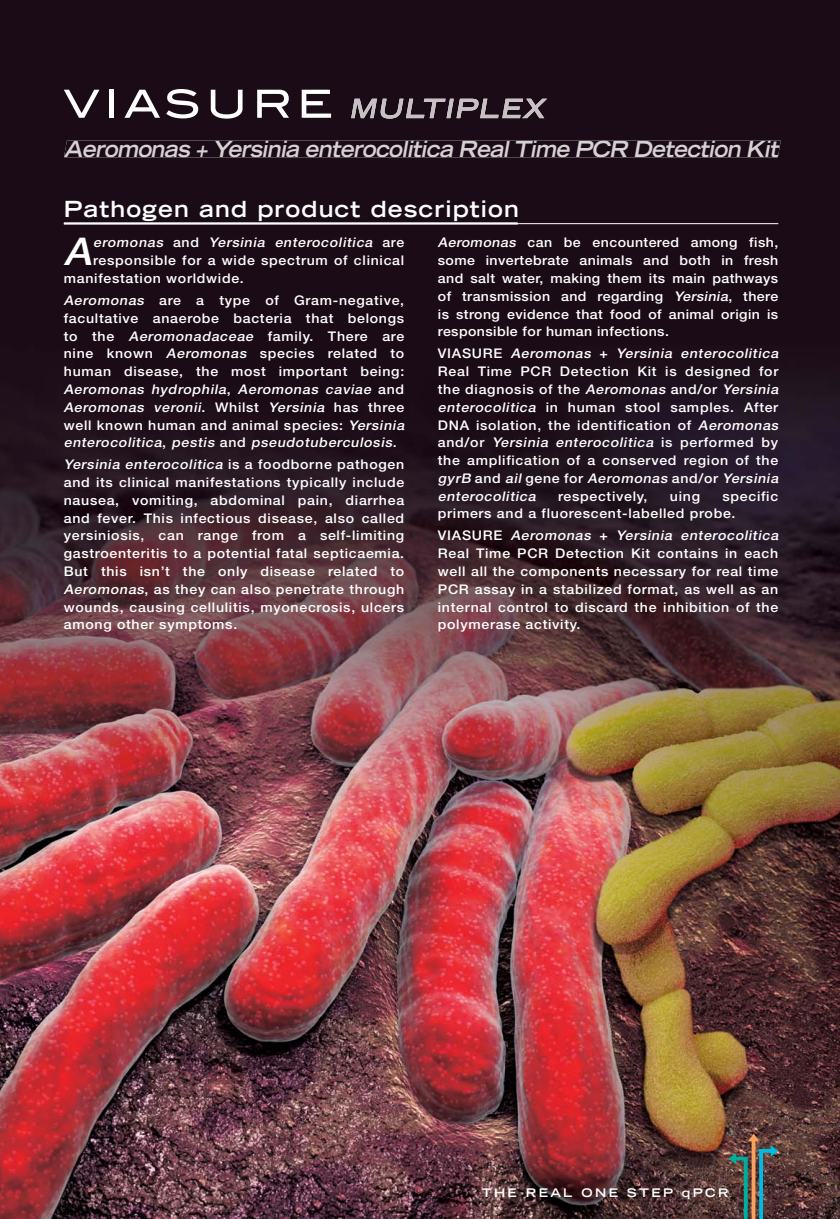
<style>
.page{position:relative;width:840px;height:1219px;background:#fff}
.page>*{position:absolute;margin:0;border:0;box-sizing:border-box;transform-origin:0 0}
.t1{font:italic 500 38.25px "Helvetica Neue";color:#fff;scale:1.06 1}
.t2{font:italic 700 expanded 22.2px "Trade Gothic LT Std";color:#d6d1d3;scale:.94 1}
.t3{font:700 expanded 22.2px "Trade Gothic LT Std";letter-spacing:.05em;color:#fff}
.t4{font:500 13.35px/17.9px "Helvetica Neue";letter-spacing:.05em;color:#fff;scale:1.06 1}
.t5{font:italic 500 13.35px "Helvetica Neue";color:#fff;scale:1.06 1}
.t6{font:700 expanded 11.85px "Trade Gothic LT Std";letter-spacing:.2em;color:#fff}
.s1{font-style:normal}
.s2{font-style:italic}
</style>
<div class="page">
<img style="left:0;top:0;width:839px;height:1218px">
<svg style="left:64px;top:90px;width:35px;height:28px"></svg>
<div style="left:109px;top:90px;width:5px;height:28px;background:#fff"></div>
<svg style="left:124px;top:90px;width:36px;height:28px"></svg>
<svg style="left:166px;top:89px;width:32px;height:29px"></svg>
<svg style="left:211px;top:90px;width:31px;height:29px"></svg>
<svg style="left:257px;top:90px;width:32px;height:28px"></svg>
<svg style="left:301px;top:90px;width:30px;height:28px"></svg>
<hr style="left:64px;top:222px;width:453px;height:2px;background:#fff">
<hr style="left:64px;top:223px;width:714px;height:1px;background:#fff">
<div style="left:64px;top:140px;width:716px;height:17px;background:#1a0c17"></div>
<img style="left:351px;top:99px;width:196px;height:20px">
<svg style="left:728px;top:1133px;width:50px;height:85px;background:#595650"></svg>
<h2 class="t2" style="left:64px;top:140px;width:765px">Aeromonas + Yersinia enterocolitica Real Time PCR Detection Kit</h2>
<h2 class="t3" style="left:64px;top:200px;width:456px">Pathogen and product description</h2>
<h1 class="t1" style="left:64px;top:238px;width:27px">A</h1>
<p class="t5" style="left:93px;top:238px;width:295px">eromonas <span class="s1">and</span> Yersinia enterocolitica <span class="s1">are</span></p>
<p class="t4" style="left:93px;top:253px;width:295px">responsible for a wide spectrum of clinical</p>
<p class="t4" style="left:64px;top:270px;width:171px">manifestation worldwide.</p>
<p class="t4" style="left:64px;top:292px;width:324px"><span class="s2">Aeromonas</span> are a type of Gram-negative, facultative anaerobe bacteria that belongs to the <span class="s2">Aeromonadaceae</span> family. There are nine known <span class="s2">Aeromonas</span> species related to human disease, the most important being:<br><span class="s2">Aeromonas hydrophila</span>, <span class="s2">Aeromonas caviae</span> and <span class="s2">Aeromonas veronii</span>. Whilst <span class="s2">Yersinia</span> has three well known human and animal species: <span class="s2">Yersinia enterocolitica</span>, <span class="s2">pestis</span> and <span class="s2">pseudotuberculosis</span>.</p>
<p class="t4" style="left:64px;top:457px;width:322px;text-align:justify"><span class="s2">Yersinia enterocolitica</span> is a foodbor ne pathogen and its clinical manifestations typically include nausea, vomiting, abdominal pain, diarrhea and fever. This infectious disease, also called yersiniosis, can range from a self-limiting gastroenteritis to a potential fatal septicaemia.<br>But this isn’t the only disease related to <span class="s2">Aeromonas</span>, as they can also penetrate through wounds, causing cellulitis, myonecrosis, ulcers among other symptoms.</p>
<p class="t4" style="left:438px;top:235px;width:322px;text-align:justify"><span class="s2">Aeromonas</span> can be encountered among fish, some invertebrate animals and both in fresh and salt water, making them its main pathways of transmission and regarding <span class="s2">Yersinia</span>, there is strong evidence that food of animal origin is responsible for human infections.</p>
<p class="t4" style="left:438px;top:346px;width:324px">VIASURE <span class="s2">Aeromonas</span> + <span class="s2">Yersinia enterocolitica </span>Real Time PCR Detection Kit is designed for the diagnosis of the <span class="s2">Aeromonas</span> and/or <span class="s2">Yersinia enterocolitica</span> in human stool samples. After DNA isolation, the identification of <span class="s2">Aeromonas </span>and/or <span class="s2">Yersinia enterocolitica</span> is performed by the amplification of a conserved region of the <span class="s2">gyrB</span> and <span class="s2">ail</span> gene for <span class="s2">Aeromonas</span> and/or <span class="s2">Yersinia enterocolitica</span></p>
<p class="t4" style="left:438px;top:488px;width:322px;text-indent:284px">specific primers and a fluorescent-labelled probe.</p>
<p class="t4" style="left:438px;top:528px;width:324px">VIASURE <span class="s2">Aeromonas</span> + <span class="s2">Yersinia enterocolitica </span>Real Time PCR Detection Kit contains in each well all the components necessary for real time PCR assay in a stabilized format, as well as an internal control to discard the inhibition of the polymerase activity.</p>
<p class="t4" style="left:558px;top:488px;width:86px">respectively,</p>
<p class="t4" style="left:669px;top:488px;width:30px">uing</p>
<p class="t6" style="left:481px;top:1187px;width:248px">THE REAL ONE STEP qPCR</p>
</div>
